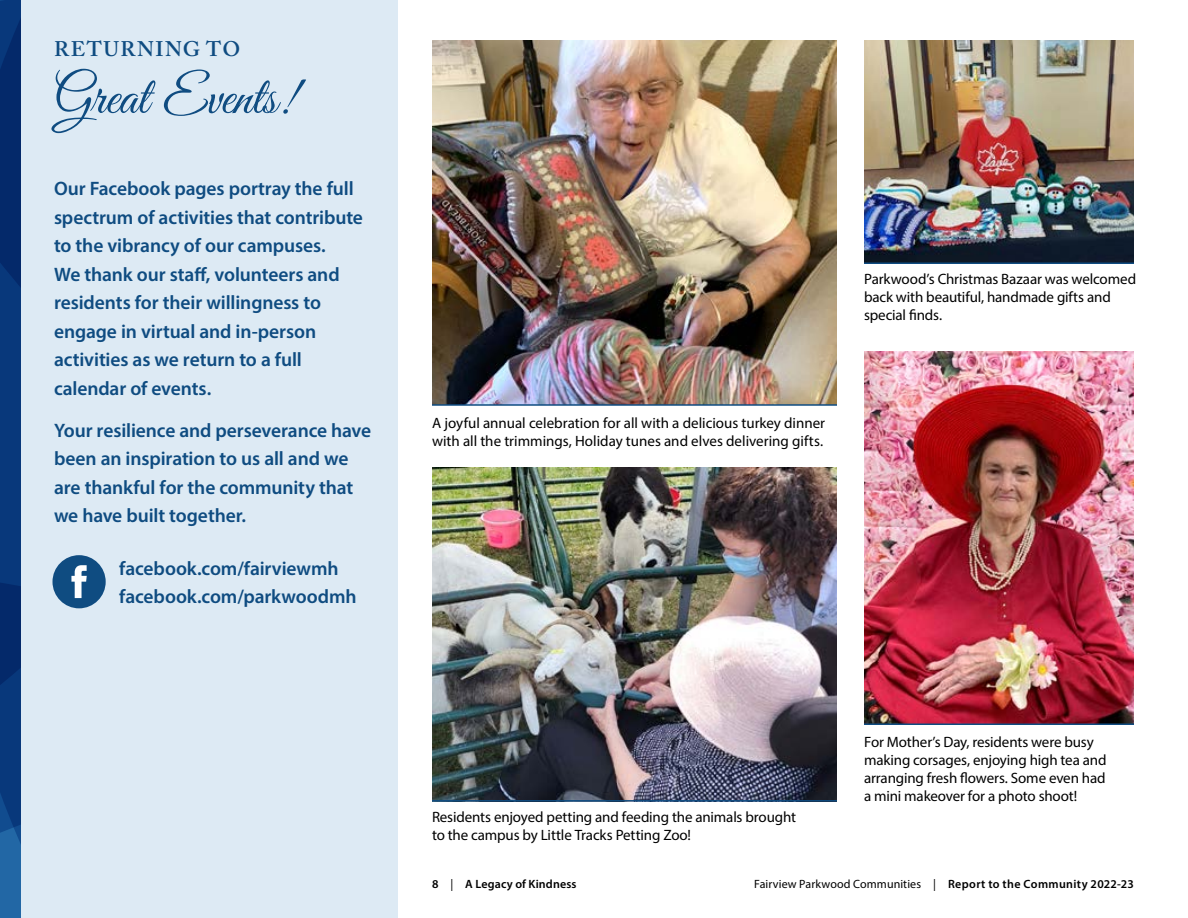
<style>
.page{position:relative;width:1188px;height:918px;background:#fff}
.page>*{position:absolute;margin:0;border:0;box-sizing:border-box;transform-origin:0 0}
.t1{font:54px "Great Vibes";color:#0f4c81}
.t2{font:600 21px "Adobe Caslon Pro";letter-spacing:.065em;color:#0f4c81}
.t3{font:600 19.5px/28.5px "Myriad Pro";letter-spacing:-.005em;color:#0f4c81}
.t4{font:15px/18px "Myriad Pro";letter-spacing:-.01em;color:#000}
.t5{font:12px "Myriad Pro";letter-spacing:.005em;color:#000}
.t6{font:600 12px "Myriad Pro";letter-spacing:.01em;color:#000}
.s1{font-weight:400}
.s2{font-weight:600}
</style>
<div class="page">
<img style="left:864px;top:40px;width:270px;height:222px">
<div style="left:20px;top:0;width:378px;height:918px;background:#ddeaf4"></div>
<img style="left:432px;top:40px;width:405px;height:364px">
<img style="left:432px;top:468px;width:405px;height:332px">
<svg style="left:0;top:0;width:20px;height:918px;background:#093779"></svg>
<img style="left:864px;top:351px;width:270px;height:373px">
<hr style="left:432px;top:404px;width:405px;height:2px;background:#0f4c81">
<hr style="left:864px;top:262px;width:270px;height:2px;background:#0f4c81">
<hr style="left:864px;top:724px;width:270px;height:1px;background:#0f4c81">
<hr style="left:432px;top:800px;width:405px;height:2px;background:#0f4c81">
<div style="left:52px;top:555px;width:54px;height:53px;background:#0f4c81;border-radius:50%"></div>
<svg style="left:71px;top:565px;width:16px;height:33px"></svg>
<h2 class="t2" style="left:54px;top:36px;width:188px">RETURNING TO</h2>
<h1 class="t1" style="left:54px;top:67px;width:243px">Great Events!</h1>
<p class="t3" style="left:54px;top:174px;width:310px">Our Facebook pages portray the full spectrum of activities that contribute to the vibrancy of our campuses.<br>We thank our staff, volunteers and residents for their willingness to engage in virtual and in-person activities as we return to a full calendar of events.</p>
<h3 class="t3" style="left:54px;top:415px;width:319px">Your resilience and perseverance have been an inspiration to us all and we are thankful for the community that we have built together.</h3>
<h3 class="t3" style="left:119px;top:554px;width:239px">facebook.com/fairviewmh facebook.com/parkwoodmh</h3>
<p class="t4" style="left:432px;top:414px;width:395px">A joyful annual celebration for all with a delicious turkey dinner with all the trimmings, Holiday tunes and elves delivering gifts.</p>
<p class="t4" style="left:864px;top:270px;width:274px">Parkwood’s Christmas Bazaar was welcomed back with beautiful, handmade gifts and special finds.</p>
<p class="t4" style="left:432px;top:807px;width:366px">Residents enjoyed petting and feeding the animals brought to the campus by Little Tracks Petting Zoo!</p>
<p class="t4" style="left:864px;top:732px;width:244px">For Mother’s Day, residents were busy making corsages, enjoying high tea and arranging fresh flowers. Some even had a mini makeover for a photo shoot!</p>
<p class="t6" style="left:432px;top:876px;width:146px">8 <span class="s1">|</span> A Legacy of Kindness</p>
<p class="t5" style="left:754px;top:877px;width:381px">Fairview Parkwood Communities | <span class="s2">Report to the Community 2022-23</span></p>
</div>
